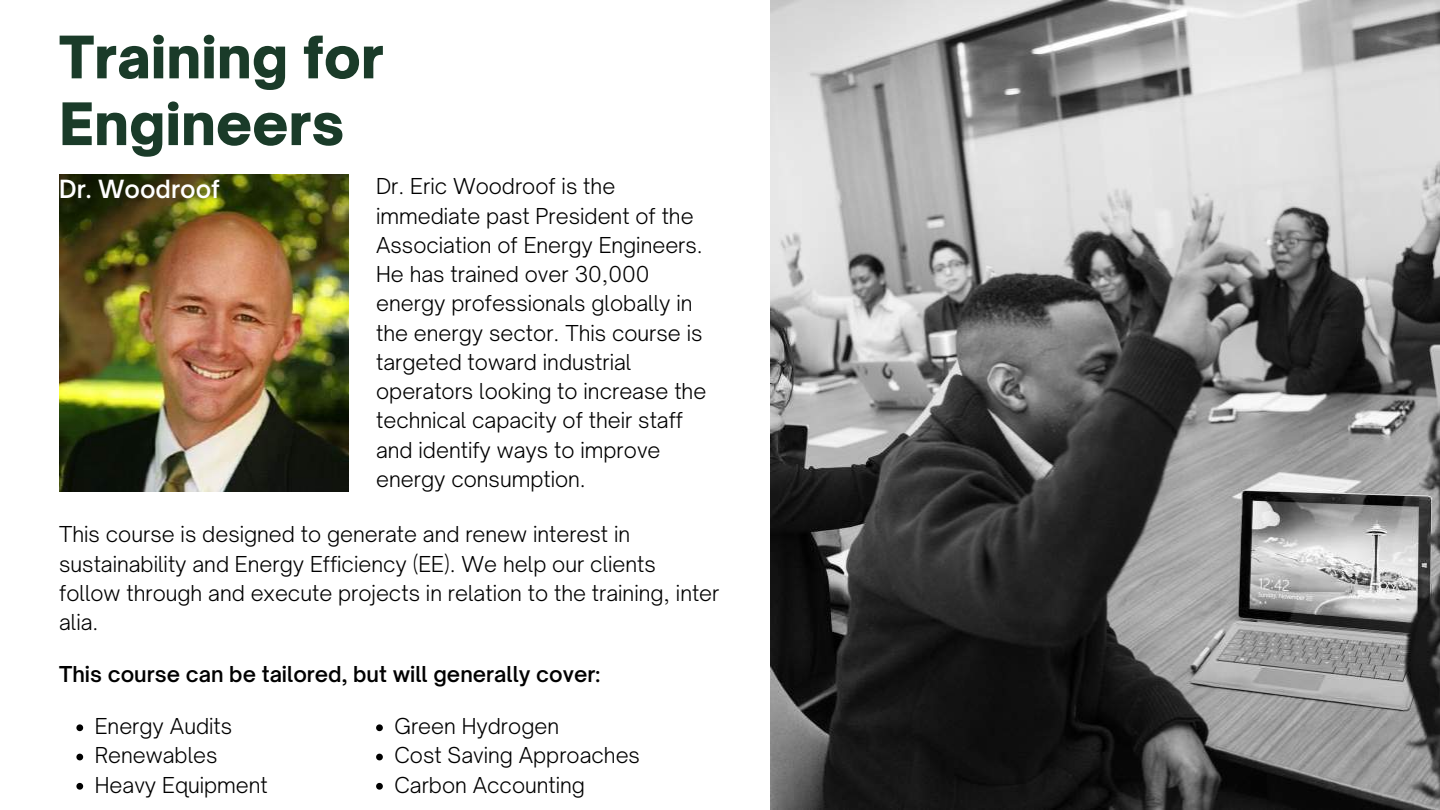
<style>
.page{position:relative;width:1440px;height:810px;background:#fff}
.page>*{position:absolute;margin:0;border:0;box-sizing:border-box;transform-origin:0 0}
.t1{font:900 56px/66.8px "Open Sauce One";color:#1a3b29}
.t2{font:600 24px "Open Sauce One";color:#fff}
.t3{font:300 21px/29.3px "Open Sauce One";color:#000}
.t4{font:600 21px "Open Sauce One";color:#000}
</style>
<div class="page">
<img style="left:771px;top:0;width:669px;height:810px">
<img style="left:59px;top:174px;width:290px;height:317px">
<svg style="left:76px;top:724px;width:7px;height:7px"></svg>
<svg style="left:76px;top:754px;width:7px;height:6px"></svg>
<svg style="left:76px;top:783px;width:7px;height:7px"></svg>
<svg style="left:376px;top:724px;width:7px;height:7px"></svg>
<svg style="left:376px;top:754px;width:7px;height:6px"></svg>
<svg style="left:376px;top:783px;width:7px;height:7px"></svg>
<h1 class="t1" style="left:59px;top:24px;width:326px">Training for<br>Engineers</h1>
<p class="t2" style="left:59px;top:174px;width:162px">Dr. Woodroof</p>
<p class="t3" style="left:376px;top:172px;width:332px">Dr. Eric Woodroof is the immediate past President of the<br>Association of Energy Engineers.<br>He has trained over 30,000 energy professionals globally in the energy sector. This course is targeted toward industrial operators looking to increase the technical capacity of their staff and identify ways to improve energy consumption.</p>
<p class="t3" style="left:59px;top:520px;width:662px">This course is designed to generate and renew interest in sustainability and Energy Efficiency (EE). We help our clients follow through and execute projects in relation to the training, inter alia.</p>
<p class="t4" style="left:59px;top:661px;width:543px">This course can be tailored, but will generally cover:</p>
<p class="t3" style="left:95px;top:712px;width:175px">Energy Audits<br>Renewables<br>Heavy Equipment</p>
<p class="t3" style="left:395px;top:712px;width:247px">Green Hydrogen<br>Cost Saving Approaches<br>Carbon Accounting</p>
</div>
